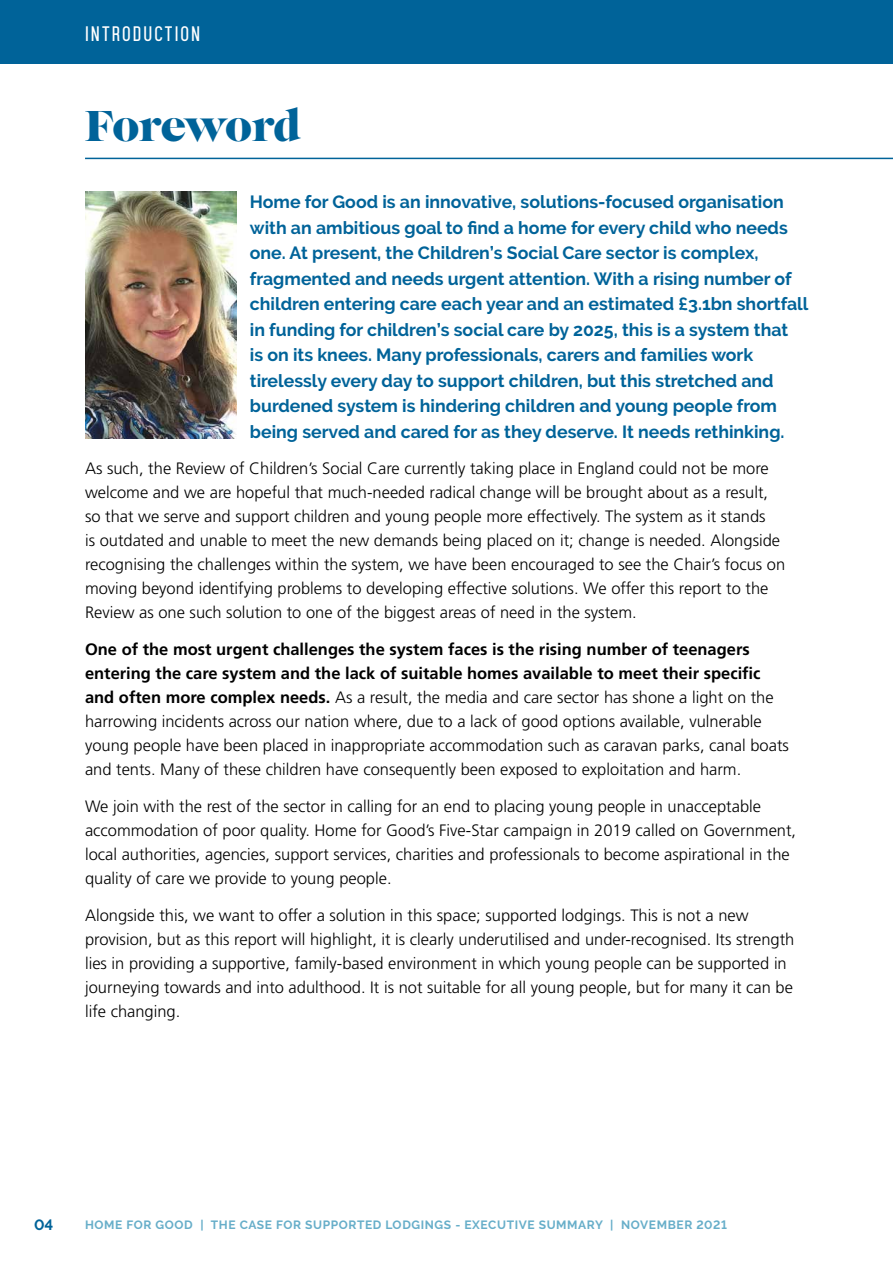
<style>
.page{position:relative;width:893px;height:1263px;background:#fff}
.page>*{position:absolute;margin:0;border:0;box-sizing:border-box;transform-origin:0 0}
.t1{font:45px "Caslon Graphique";letter-spacing:-.005em;color:#006399}
.t2{font:21px "Aquilone";letter-spacing:.1em;color:#fff}
.t3{font:700 17.7px/25.5px "Raleway";color:#006399}
.t4{font:300 16.5px/24px "Frutiger LT Std";color:#000}
.t5{font:700 15px "Raleway";color:#006399}
.t6{font:700 12px "Raleway";letter-spacing:.05em;color:#67aec9}
.s1{font-weight:700}
</style>
<div class="page">
<hr style="left:85px;top:158px;width:808px;height:1px;background:#006399">
<img style="left:85px;top:191px;width:151px;height:247px">
<div style="left:0;top:0;width:893px;height:64px;background:#006399"></div>
<p class="t2" style="left:85px;top:22px;width:117px">INTRODUCTION</p>
<h1 class="t1" style="left:85px;top:99px;width:218px">Foreword</h1>
<p class="t3" style="left:250px;top:189px;width:560px">Home for Good is an innovative, solutions-focused organisation with an ambitious goal to find a home for every child who needs one. At present, the Children’s Social Care sector is complex, fragmented and needs urgent attention. With a rising number of children entering care each year and an estimated £3.1bn shortfall in funding for children’s social care by 2025, this is a system that<br>is on its knees. Many professionals, carers and families work tirelessly every day to support children, but this stretched and burdened system is hindering children and young people from being served and cared for as they deserve. It needs rethinking.</p>
<p class="t4" style="left:85px;top:457px;width:702px">As such, the Review of Children’s Social Care currently taking place in England could not be more welcome and we are hopeful that much-needed radical change will be brought about as a result, so that we serve and support children and young people more effectively. The system as it stands<br>is outdated and unable to meet the new demands being placed on it; change is needed. Alongside recognising the challenges within the system, we have been encouraged to see the Chair’s focus on moving beyond identifying problems to developing effective solutions. We offer this report to the Review as one such solution to one of the biggest areas of need in the system.</p>
<p class="t4" style="left:85px;top:638px;width:705px"><span class="s1">One of the most urgent challenges the system faces is the rising number of teenagers entering the care system and the lack of suitable homes available to meet their specific and often more complex needs.</span> As a result, the media and care sector has shone a light on the harrowing incidents across our nation where, due to a lack of good options available, vulnerable young people have been placed in inappropriate accommodation such as caravan parks, canal boats and tents. Many of these children have consequently been exposed to exploitation and harm.</p>
<p class="t4" style="left:85px;top:794px;width:713px">We join with the rest of the sector in calling for an end to placing young people in unacceptable accommodation of poor quality. Home for Good’s Five-Star campaign in 2019 called on Government, local authorities, agencies, support services, charities and professionals to become aspirational in the quality of care we provide to young people.</p>
<p class="t4" style="left:85px;top:903px;width:711px">Alongside this, we want to offer a solution in this space; supported lodgings. This is not a new provision, but as this report will highlight, it is clearly underutilised and under-recognised. Its strength lies in providing a supportive, family-based environment in which young people can be supported in journeying towards and into adulthood. It is not suitable for all young people, but for many it can be life changing.</p>
<p class="t5" style="left:34px;top:1216px;width:21px">04</p>
<p class="t6" style="left:85px;top:1218px;width:643px">HOME FOR GOOD | THE CASE FOR SUPPORTED LODGINGS - EXECUTIVE SUMMARY | NOVEMBER 2021</p>
</div>
